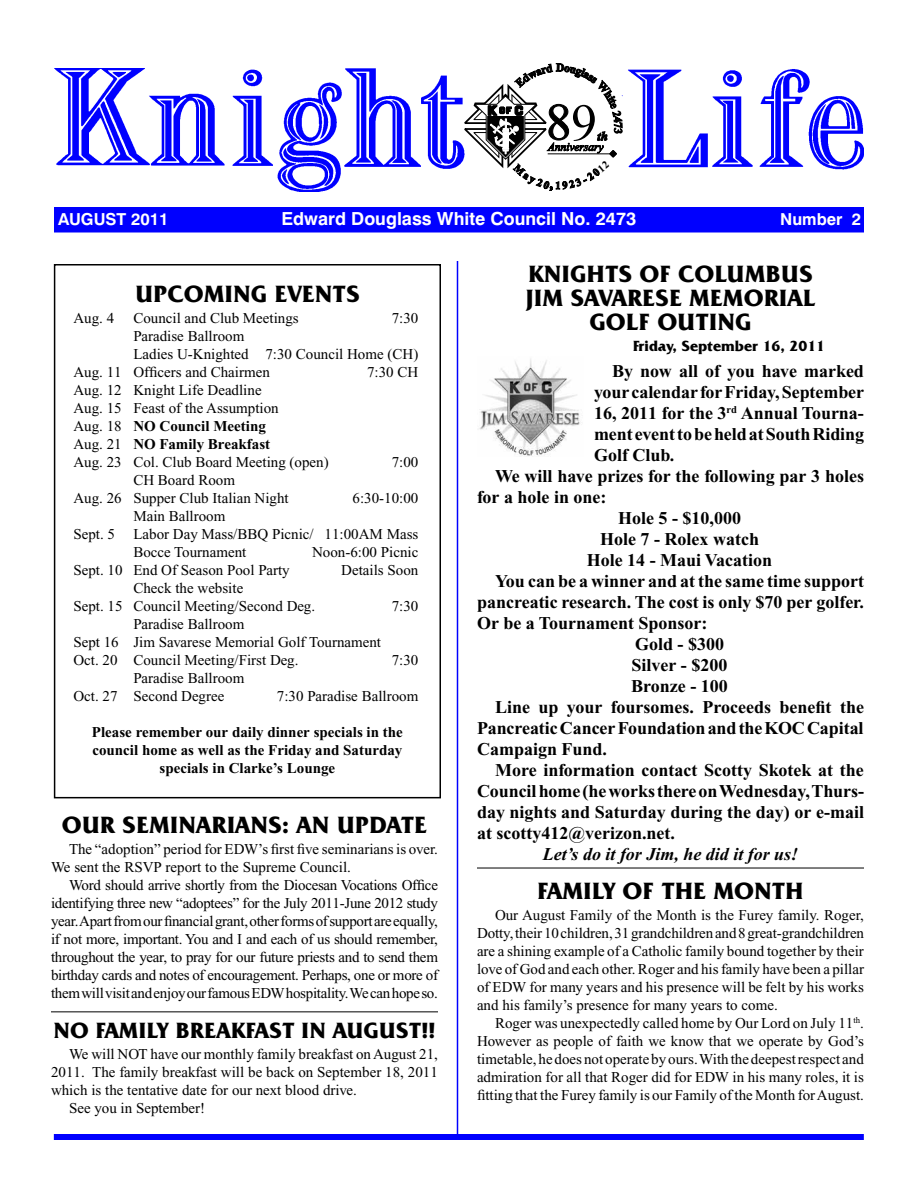
<style>
.page{position:relative;width:918px;height:1188px;background:#fff}
.page>*{position:absolute;margin:0;border:0;box-sizing:border-box;transform-origin:0 0}
.t1{font:52.35px "Times New Roman";color:#000}
.t2{font:700 24px "Friz Quadrata IT Cby BT";color:#000}
.t3{font:700 22.5px "Friz Quadrata IT Cby BT";color:#000}
.t4{font:700 18px "Times New Roman";color:#000}
.t5{font:700 18px "Swiss 721 BT";color:#fff}
.t6{font:italic 700 18px "Times New Roman";color:#000}
.t7{font:700 16.5px "Swiss 721 BT";color:#fff}
.t8{font:15px/18px "Times New Roman";color:#000}
.t9{font:700 15px/18px "Times New Roman";color:#000;text-align:center}
.t10{font:700 15px "Friz Quadrata IT Cby BT";color:#000}
.s1{font-weight:700}
</style>
<div class="page">
<div style="left:54px;top:207px;width:810px;height:25px;background:#00f"></div>
<img style="left:54px;top:68px;width:810px;height:124px">
<hr style="left:457px;top:261px;width:1px;height:876px;background:#00f">
<div style="left:54px;top:1134px;width:810px;height:6px;background:#00f"></div>
<hr style="left:51px;top:1011px;width:387px;height:1px;background:#000">
<div style="left:54px;top:264px;width:387px;height:534px;border:2px solid #000"></div>
<hr style="left:477px;top:868px;width:387px;height:1px;background:#000">
<img style="left:479px;top:359px;width:101px;height:97px">
<svg style="left:464px;top:64px;width:158px;height:126px"></svg>
<h1 class="t1" style="left:571px;top:94px;width:28px">9</h1>
<p class="t7" style="left:58px;top:209px;width:112px">AUGUST 2011</p>
<p class="t5" style="left:281px;top:208px;width:357px">Edward Douglass White Council No. 2473</p>
<p class="t7" style="left:780px;top:209px;width:83px">Number 2</p>
<h2 class="t2" style="left:135px;top:279px;width:226px">UPCOMING EVENTS</h2>
<p class="t8" style="left:73px;top:309px;width:42px">Aug. 4</p>
<p class="t8" style="left:133px;top:309px;width:167px">Council and Club Meetings</p>
<p class="t8" style="left:392px;top:309px;width:28px">7:30</p>
<p class="t8" style="left:133px;top:327px;width:113px">Paradise Ballroom</p>
<p class="t8" style="left:133px;top:345px;width:287px">Ladies U-Knighted 7:30 Council Home (CH)</p>
<p class="t8" style="left:73px;top:363px;width:198px">Aug. 11 Officers and Chairmen</p>
<p class="t8" style="left:367px;top:363px;width:53px">7:30 CH</p>
<p class="t8" style="left:73px;top:381px;width:257px">Aug. 12 Knight Life Deadline<br>Aug. 15 Feast of the Assumption<br>Aug. 18 <span class="s1">NO Council Meeting<br></span>Aug. 21 <span class="s1">NO Family Breakfast<br></span>Aug. 23 Col. Club Board Meeting (open)</p>
<p class="t8" style="left:392px;top:453px;width:28px">7:00</p>
<p class="t8" style="left:73px;top:471px;width:217px;text-align:center">CH Board Room<br>Aug. 26 Supper Club Italian Night</p>
<p class="t8" style="left:353px;top:489px;width:67px">6:30-10:00</p>
<p class="t8" style="left:133px;top:507px;width:94px">Main Ballroom</p>
<p class="t8" style="left:73px;top:525px;width:347px">Sept. 5 Labor Day Mass/BBQ Picnic/ 11:00AM Mass</p>
<p class="t8" style="left:133px;top:543px;width:115px">Bocce Tournament</p>
<p class="t8" style="left:312px;top:543px;width:108px">Noon-6:00 Picnic</p>
<p class="t8" style="left:73px;top:561px;width:218px">Sept. 10 End Of Season Pool Party</p>
<p class="t8" style="left:341px;top:561px;width:79px">Details Soon</p>
<p class="t8" style="left:73px;top:579px;width:243px;text-indent:60px">Check the website<br>Sept. 15 Council Meeting/Second Deg.</p>
<p class="t8" style="left:392px;top:597px;width:28px">7:30</p>
<p class="t8" style="left:73px;top:615px;width:309px;text-indent:60px">Paradise Ballroom<br>Sept 16 Jim Savarese Memorial Golf Tournament<br>Oct. 20 Council Meeting/First Deg.</p>
<p class="t8" style="left:392px;top:651px;width:28px">7:30</p>
<p class="t8" style="left:73px;top:669px;width:173px;text-indent:60px">Paradise Ballroom<br>Oct. 27 Second Degree</p>
<p class="t8" style="left:277px;top:687px;width:143px">7:30 Paradise Ballroom</p>
<p class="t9" style="left:92px;top:723px;width:312px">Please remember our daily dinner specials in the council home as well as the Friday and Saturday specials in Clarke’s Lounge</p>
<h2 class="t2" style="left:62px;top:810px;width:367px">OUR SEMINARIANS: AN UPDATE</h2>
<p class="t8" style="left:51px;top:841px;width:388px;text-indent:18px">The “adoption” period for EDW’s first five seminarians is over.<br>We sent the RSVP report to the Supreme Council.</p>
<p class="t8" style="left:51px;top:877px;width:389px;text-align:justify;text-indent:18px">Word should arrive shortly from the Diocesan Vocations Office identifying three new “adoptees” for the July 2011-June 2012 study year. Apart from our financial grant, other forms of support are equally, if not more, important. You and I and each of us should remember, throughout the year, to pray for our future priests and to send them birthday cards and notes of encouragement. Perhaps, one or more of them will visit and enjoy our famous EDW hospitality. We can hope so.</p>
<h3 class="t3" style="left:53px;top:1016px;width:384px">NO FAMILY BREAKFAST IN AUGUST!!</h3>
<p class="t8" style="left:69px;top:1045px;width:370px">We will NOT have our monthly family breakfast on August 21,</p>
<p class="t8" style="left:51px;top:1063px;width:388px">2011. The family breakfast will be back on September 18, 2011</p>
<p class="t8" style="left:51px;top:1081px;width:308px">which is the tentative date for our next blood drive.</p>
<p class="t8" style="left:69px;top:1099px;width:138px">See you in September!</p>
<h2 class="t2" style="left:528px;top:259px;width:32px">KNIGHTS</h2>
<h2 class="t2" style="left:639px;top:259px;width:73px">OF COLUMBUS</h2>
<h2 class="t2" style="left:525px;top:283px;width:74px">JIM SAVARESE</h2>
<h2 class="t2" style="left:689px;top:283px;width:37px">MEMORIAL</h2>
<h2 class="t2" style="left:589px;top:307px;width:32px">GOLF</h2>
<h2 class="t2" style="left:657px;top:307px;width:36px">OUTING</h2>
<p class="t10" style="left:633px;top:337px;width:194px">FRIDAY, SEPTEMBER 16, 2011</p>
<p class="t4" style="left:612px;top:361px;width:253px">By now all of you have marked</p>
<p class="t4" style="left:594px;top:382px;width:272px">your calendar for Friday, September</p>
<p class="t4" style="left:594px;top:403px;width:271px">16, 2011 for the 3<sup>rd</sup> Annual Tourna-</p>
<p class="t4" style="left:594px;top:424px;width:272px">ment event to be held at South Riding</p>
<p class="t4" style="left:594px;top:445px;width:82px">Golf Club.</p>
<p class="t4" style="left:495px;top:466px;width:371px">We will have prizes for the following par 3 holes</p>
<p class="t4" style="left:477px;top:487px;width:131px">for a hole in one:</p>
<p class="t4" style="left:618px;top:508px;width:124px">Hole 5 - $10,000</p>
<p class="t4" style="left:600px;top:529px;width:160px">Hole 7 - Rolex watch</p>
<p class="t4" style="left:587px;top:550px;width:187px">Hole 14 - Maui Vacation</p>
<p class="t4" style="left:495px;top:571px;width:371px">You can be a winner and at the same time support</p>
<p class="t4" style="left:477px;top:592px;width:389px">pancreatic research. The cost is only $70 per golfer.</p>
<p class="t4" style="left:477px;top:613px;width:232px">Or be a Tournament Sponsor:</p>
<p class="t4" style="left:635px;top:634px;width:91px">Gold - $300</p>
<p class="t4" style="left:632px;top:655px;width:97px">Silver - $200</p>
<p class="t4" style="left:631px;top:676px;width:98px">Bronze - 100</p>
<p class="t4" style="left:495px;top:697px;width:371px">Line up your foursomes. Proceeds benefit the</p>
<p class="t4" style="left:477px;top:718px;width:388px">Pancreatic Cancer Foundation and the KOC Capital</p>
<p class="t4" style="left:477px;top:739px;width:132px">Campaign Fund.</p>
<p class="t4" style="left:495px;top:760px;width:370px">More information contact Scotty Skotek at the</p>
<p class="t4" style="left:477px;top:781px;width:388px">Council home (he works there on Wednesday, Thurs-</p>
<p class="t4" style="left:477px;top:802px;width:389px">day nights and Saturday during the day) or e-mail</p>
<p class="t4" style="left:477px;top:823px;width:200px">at scotty412@verizon.net.</p>
<p class="t6" style="left:543px;top:844px;width:257px">Let’s do it for Jim, he did it for us!</p>
<h2 class="t2" style="left:537px;top:876px;width:268px">FAMILY OF THE MONTH</h2>
<p class="t8" style="left:477px;top:906px;width:389px;text-align:justify;text-indent:18px">Our August Family of the Month is the Furey family. Roger, Dotty, their 10 children, 31 grandchildren and 8 great-grandchildren are a shining example of a Catholic family bound together by their love of God and each other. Roger and his family have been a pillar of EDW for many years and his presence will be felt by his works and his family’s presence for many years to come.</p>
<p class="t8" style="left:477px;top:1014px;width:389px;text-align:justify;text-indent:18px">Roger was unexpectedly called home by Our Lord on July 11<sup>th</sup>.<br>However as people of faith we know that we operate by God’s timetable, he does not operate by ours. With the deepest respect and admiration for all that Roger did for EDW in his many roles, it is fitting that the Furey family is our Family of the Month for August.</p>
</div>
